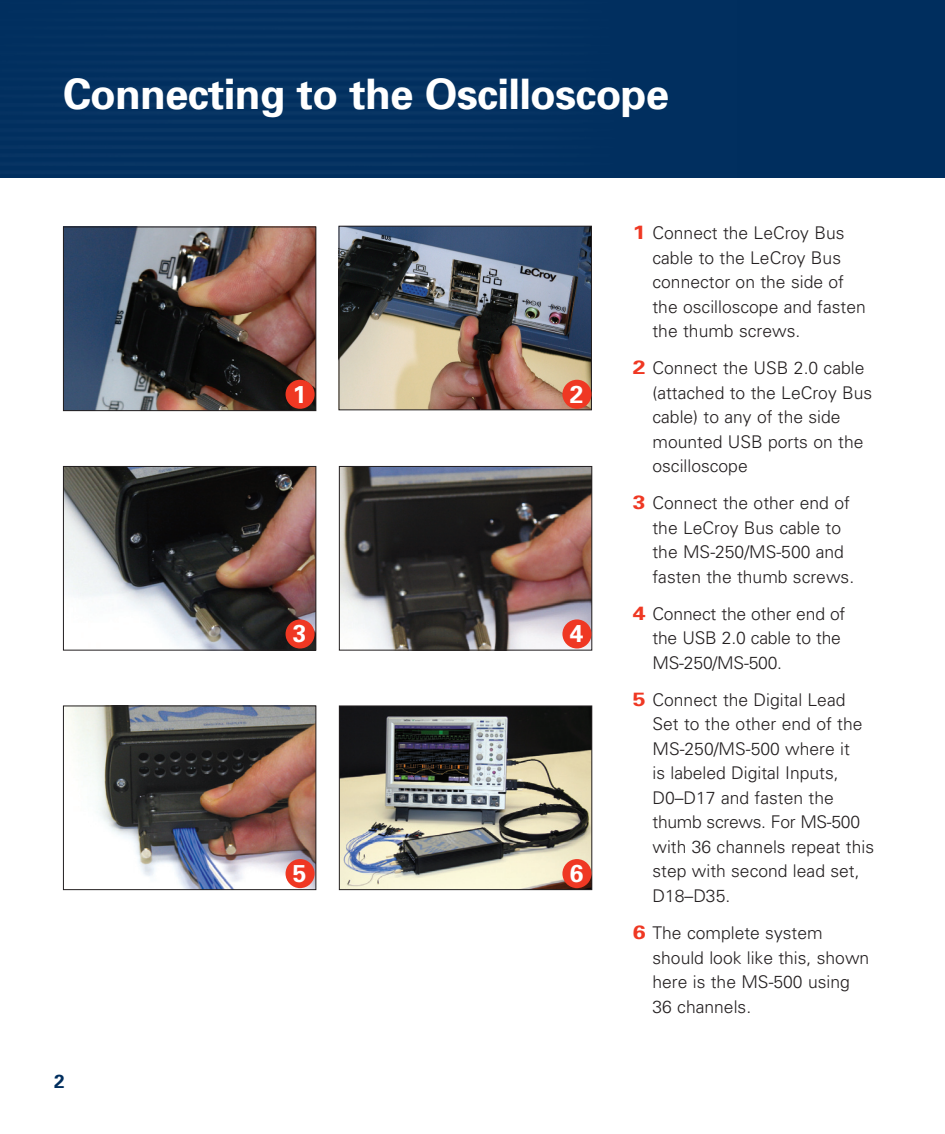
<style>
.page{position:relative;width:945px;height:1134px;background:#fff}
.page>*{position:absolute;margin:0;border:0;box-sizing:border-box;transform-origin:0 0}
.t1{font:700 42px "Univers";letter-spacing:-.015em;color:#fff}
.t2{font:700 24.5px "Univers";color:#fff}
.t3{font:700 18.9px "Univers";color:#002e5e}
.t4{font:300 17.5px/24.5px "Univers";color:#231f20}
.s1{font-weight:700;font-size:19.25px;color:#ef3823}
</style>
<div class="page">
<div style="left:0;top:0;width:945px;height:177px;background:#002e5e"></div>
<img style="left:341px;top:228px;width:249px;height:180px">
<div style="left:339px;top:226px;width:253px;height:184px;border:1px solid #231f20"></div>
<img style="left:65px;top:229px;width:249px;height:180px">
<div style="left:63px;top:227px;width:253px;height:184px;border:1px solid #231f20"></div>
<img style="left:65px;top:468px;width:249px;height:181px">
<div style="left:63px;top:466px;width:253px;height:185px;border:1px solid #231f20"></div>
<img style="left:341px;top:468px;width:249px;height:181px">
<div style="left:339px;top:466px;width:253px;height:185px;border:1px solid #231f20"></div>
<img style="left:65px;top:708px;width:249px;height:180px">
<div style="left:63px;top:706px;width:253px;height:184px;border:1px solid #231f20"></div>
<img style="left:341px;top:708px;width:249px;height:180px">
<div style="left:339px;top:706px;width:253px;height:184px;border:1px solid #231f20"></div>
<div style="left:286px;top:380px;width:29px;height:29px;background:#ef3823;border-radius:50%"></div>
<div style="left:562px;top:380px;width:30px;height:29px;background:#ef3823;border-radius:50%"></div>
<div style="left:286px;top:619px;width:29px;height:30px;background:#ef3823;border-radius:50%"></div>
<div style="left:562px;top:619px;width:30px;height:30px;background:#ef3823;border-radius:50%"></div>
<div style="left:286px;top:859px;width:29px;height:29px;background:#ef3823;border-radius:50%"></div>
<div style="left:562px;top:859px;width:30px;height:29px;background:#ef3823;border-radius:50%"></div>
<h1 class="t1" style="left:63px;top:79px;width:608px">Connecting to the Oscilloscope</h1>
<p class="t3" style="left:54px;top:1075px;width:12px">2</p>
<h2 class="t2" style="left:293px;top:385px;width:15px">1</h2>
<h2 class="t2" style="left:570px;top:385px;width:15px">2</h2>
<h2 class="t2" style="left:293px;top:624px;width:15px">3</h2>
<h2 class="t2" style="left:570px;top:624px;width:15px">4</h2>
<h2 class="t2" style="left:293px;top:864px;width:15px">5</h2>
<h2 class="t2" style="left:570px;top:864px;width:15px">6</h2>
<p class="t4" style="left:652px;top:222px;width:215px;text-indent:-20px"><span class="s1">1</span> Connect the LeCroy Bus cable to the LeCroy Bus connector on the side of the oscilloscope and fasten the thumb screws.</p>
<p class="t4" style="left:652px;top:357px;width:221px;text-indent:-20px"><span class="s1">2</span> Connect the USB 2.0 cable (attached to the LeCroy Bus cable) to any of the side mounted USB ports on the oscilloscope</p>
<p class="t4" style="left:652px;top:492px;width:203px;text-indent:-20px"><span class="s1">3</span> Connect the other end of the LeCroy Bus cable to the MS-250/MS-500 and fasten the thumb screws.</p>
<p class="t4" style="left:652px;top:603px;width:194px;text-indent:-20px"><span class="s1">4</span> Connect the other end of the USB 2.0 cable to the<br>MS-250/MS-500.</p>
<p class="t4" style="left:652px;top:689px;width:223px;text-indent:-20px"><span class="s1">5</span> Connect the Digital Lead<br>Set to the other end of the<br>MS-250/MS-500 where it<br>is labeled Digital Inputs,<br>D0–D17 and fasten the thumb screws. For MS-500 with 36 channels repeat this step with second lead set,<br>D18–D35.</p>
<p class="t4" style="left:652px;top:922px;width:218px;text-indent:-20px"><span class="s1">6</span> The complete system should look like this, shown here is the MS-500 using<br>36 channels.</p>
</div>
